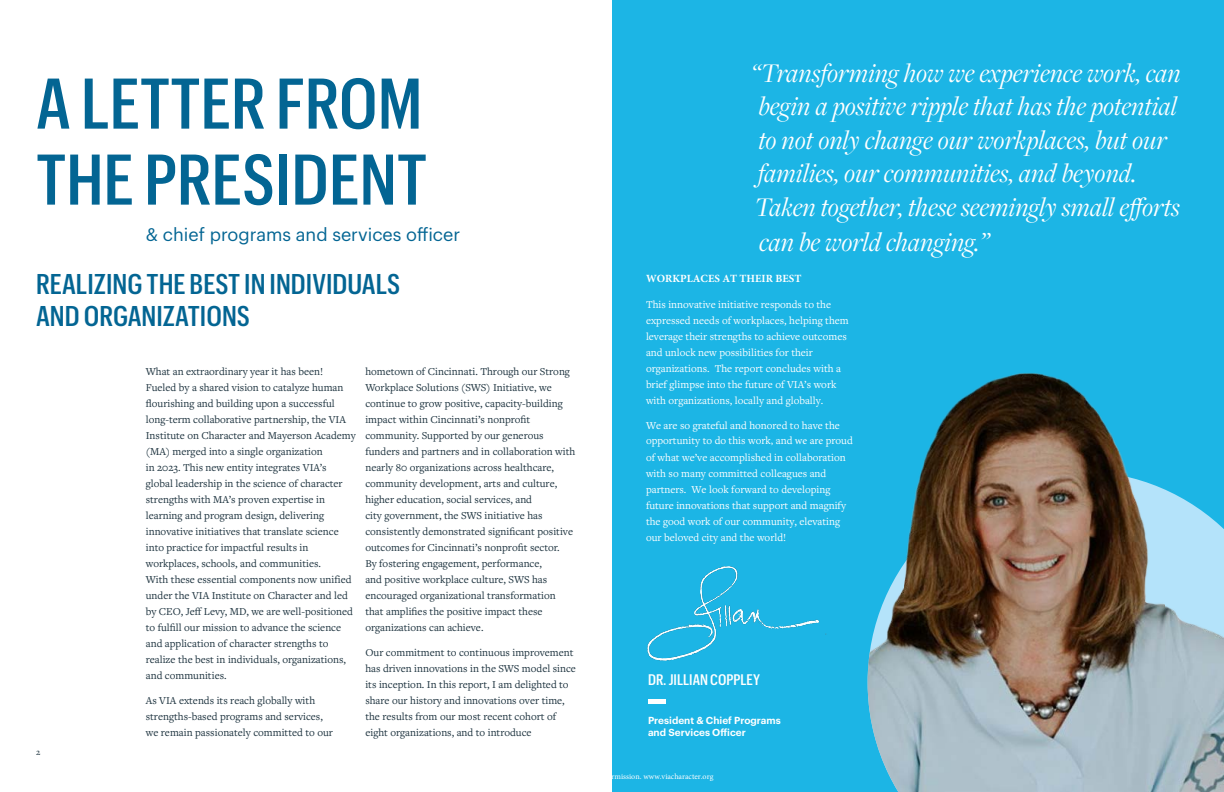
<style>
.page{position:relative;width:1224px;height:792px;background:#fff}
.page>*{position:absolute;margin:0;border:0;box-sizing:border-box;transform-origin:0 0}
.t1{font:500 70px/76px "Graphik Cond";color:#036593}
.call_out_text{font:italic 28px/33.8px "Freight Disp Pro";color:#fff}
.call_out_text-2{font:500 28px/32px "Graphik Cond";color:#036593}
.body_copy{font:18px "Graphik";color:#036593}
.call_out_text-3{font:500 15px "Graphik Cond";color:#fff}
.body_copy-2{font:11px/16px "Freight Text Pro";color:#1b313d}
.body_copy-3{font:11px/16px "Freight Text Pro";color:#fff}
.body_copy-4{font:700 11px "Minion Pro";color:#fff}
.call_out_text-4{font:600 10px/12px "Graphik";color:#fff}
.body_copy-5{font:9px "Freight Text Pro";color:#1b313d}
.s1{color:#fff}
.s2{font-family:"Minion Pro"}
</style>
<div class="page">
<div style="left:612px;top:0;width:612px;height:792px;background:#1cb5e5"></div>
<img style="left:868px;top:489px;width:356px;height:303px">
<hr style="left:648px;top:699px;width:18px;height:4px;background:#fff">
<img style="left:904px;top:373px;width:261px;height:419px">
<img style="left:647px;top:566px;width:180px;height:95px">
<p class="t1" style="left:36px;top:60px;width:393px">A LETTER FROM<br>THE PRESIDENT</p>
<p class="body_copy" style="left:146px;top:221px;width:316px">&amp; chief programs and services officer</p>
<p class="call_out_text-2" style="left:36px;top:266px;width:366px">REALIZING THE BEST IN INDIVIDUALS<br>AND ORGANIZATIONS</p>
<p class="body_copy-5" style="left:36px;top:746px;width:6px">2</p>
<p class="body_copy-2" style="left:146px;top:363px;width:211px">What an extraordinary year it has been!<br>Fueled by a shared vision to catalyze human flourishing and building upon a successful long-term collaborative partnership, the VIA Institute on Character and Mayerson Academy (MA) merged into a single organization<br>in 2023. This new entity integrates VIA’s global leadership in the science of character strengths with MA’s proven expertise in learning and program design, delivering innovative initiatives that translate science into practice for impactful results in workplaces, schools, and communities.<br>With these essential components now unified under the VIA Institute on Character and led by CEO, Jeff Levy, MD, we are well-positioned to fulfill our mission to advance the science and application of character strengths to realize the best in individuals, organizations, and communities.</p>
<p class="body_copy-2" style="left:146px;top:692px;width:189px">As VIA extends its reach globally with strengths-based programs and services, we remain passionately committed to our</p>
<p class="body_copy-2" style="left:365px;top:363px;width:211px">hometown of Cincinnati. Through our Strong Workplace Solutions (SWS) Initiative, we continue to grow positive, capacity-building impact within Cincinnati’s nonprofit community. Supported by our generous funders and partners and in collaboration with nearly 80 organizations across healthcare, community development, arts and culture, higher education, social services, and<br>city government, the SWS initiative has consistently demonstrated significant positive outcomes for Cincinnati’s nonprofit sector.<br>By fostering engagement, performance,<br>and positive workplace culture, SWS has encouraged organizational transformation that amplifies the positive impact these organizations can achieve.</p>
<p class="body_copy-2" style="left:365px;top:644px;width:212px">Our commitment to continuous improvement has driven innovations in the SWS model since its inception. In this report, I am delighted to share our history and innovations over time, the results from our most recent cohort of eight organizations, and to introduce <span class="s1">our new</span></p>
<p class="call_out_text" style="left:751px;top:55px;width:431px">“Transforming how we experience work, can begin a positive ripple that has the potential to not only change our workplaces, but our families, our communities, and beyond.<br>Taken together, these seemingly small efforts can be world changing.”</p>
<p class="body_copy-4" style="left:646px;top:271px;width:157px">WORKPLACES AT THEIR BEST</p>
<p class="body_copy-3" style="left:646px;top:296px;width:204px">This innovative initiative responds to the expressed needs of workplaces, helping them leverage their strengths to achieve outcomes and unlock new possibilities for their organizations. The report concludes with a brief glimpse into the future of VIA’s work with organizations, locally and globally.</p>
<p class="body_copy-3" style="left:646px;top:417px;width:208px;line-height:15.4px">We are so grateful and honored to have the opportunity to do this work<span class="s2">,</span> and <span class="s2">we are</span> proud</p>
<p class="body_copy-3" style="left:646px;top:449px;width:202px">of what we’ve accomplished in collaboration with so many committed colleagues and partners. We look forward to developing future innovations that support and magnify the good work of our community, elevating our beloved city and the world!</p>
<p class="call_out_text-3" style="left:648px;top:669px;width:113px">DR. JILLIAN COPPLEY</p>
<p class="call_out_text-4" style="left:648px;top:713px;width:134px">President &amp; Chief Programs and Services Officer</p>
</div>
